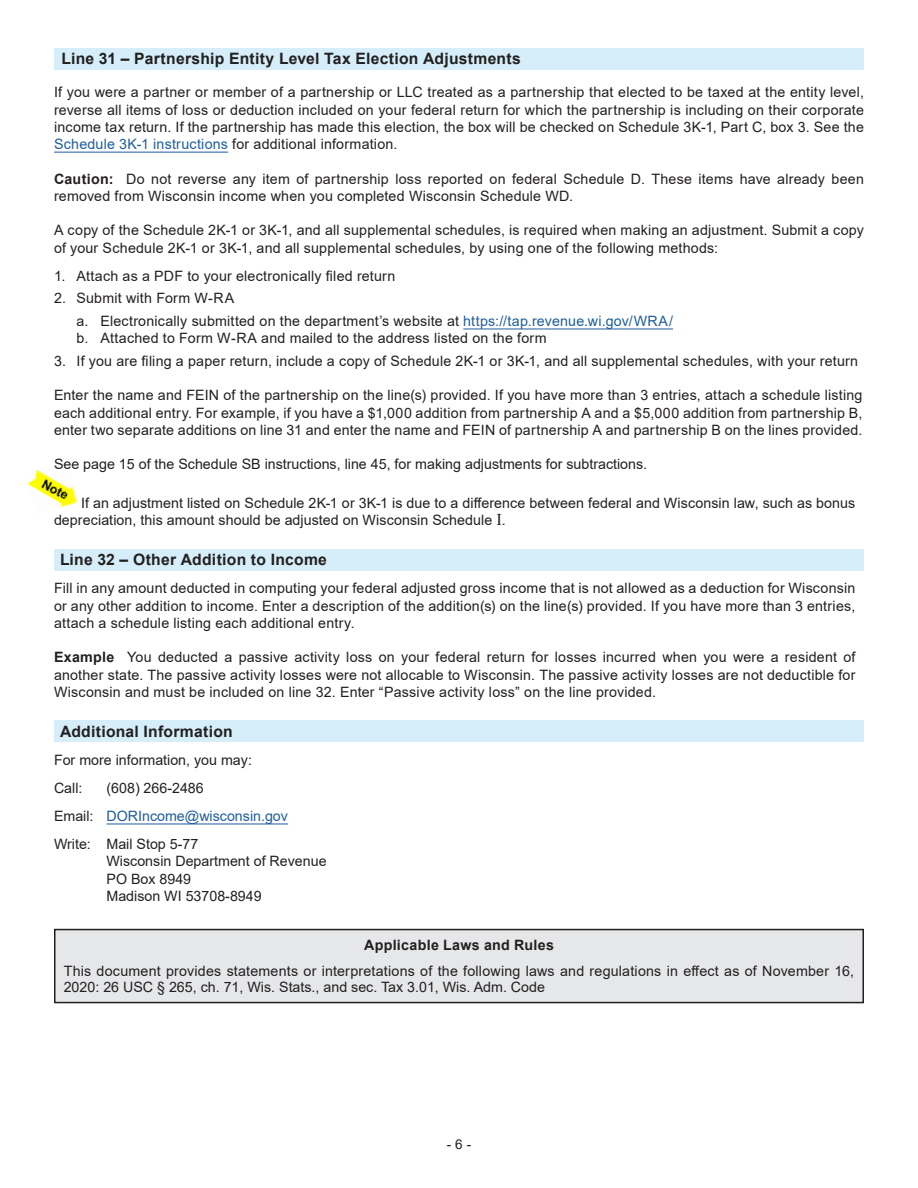
<style>
.page{position:relative;width:918px;height:1188px;background:#fff}
.page>*{position:absolute;margin:0;border:0;box-sizing:border-box;transform-origin:0 0}
.heading_1{font:700 15.6px "Arial";letter-spacing:.015em;color:#221f1f}
.Body_Text{font:700 15.6px "Arial";letter-spacing:.015em;color:#221f1f}
.Body_Text-2{font:14.25px/17.2px "Arial";letter-spacing:.01em;color:#221f1f;text-align:justify}
.Body_Text-3{font:14.25px/17.2px "Arial";letter-spacing:.01em;color:#231f20}
.heading_1-2{font:14.25px/17.2px "Arial";letter-spacing:.015em;color:#231f20}
.t1{font:14.25px "Arial";color:#1f5e9e}
.t2{font:700 14.25px "Arial";letter-spacing:.02em;color:#231f20}
.t3{font:13.5px "Arial";color:#231f20}
.s1{color:#1f5e9e}
.s2{font-weight:700}
.s3{font-family:"Times New Roman";font-size:16.5px}
.s4{color:#231f20}
</style>
<div class="page">
<img style="left:27px;top:469px;width:51px;height:39px">
<div style="left:54px;top:720px;width:810px;height:22px;background:#d5eef9"></div>
<div style="left:54px;top:549px;width:810px;height:22px;background:#d5eef9"></div>
<div style="left:54px;top:49px;width:810px;height:21px;background:#d5eef9"></div>
<hr style="left:54px;top:152px;width:174px;height:1px;background:#1f5e9e">
<hr style="left:463px;top:329px;width:210px;height:1px;background:#1f5e9e">
<hr style="left:106px;top:824px;width:182px;height:1px;background:#1f5e9e">
<div style="left:55px;top:930px;width:808px;height:73px;background:#e6e7e9"></div>
<div style="left:54px;top:929px;width:810px;height:74px;border:2px solid #231f20"></div>
<p class="heading_1" style="left:62px;top:48px;width:461px">Line 31 – Partnership Entity Level Tax Election Adjustments</p>
<p class="Body_Text-2" style="left:54px;top:84px;width:812px">If you were a partner or member of a partnership or LLC treated as a partnership that elected to be taxed at the entity level, reverse all items of loss or deduction included on your federal return for which the partnership is including on their corporate income tax return. If the partnership has made this election, the box will be checked on Schedule 3K-1, Part C, box 3. See the <span class="s1">Schedule 3K-1 instructions</span> for additional information.</p>
<p class="heading_1-2" style="left:54px;top:170px;width:811px"><span class="s2">Caution:</span> Do not reverse any item of partnership loss reported on federal Schedule D. These items have already been removed from Wisconsin income when you completed Wisconsin Schedule WD.</p>
<p class="heading_1-2" style="left:54px;top:222px;width:811px">A copy of the Schedule 2K-1 or 3K-1, and all supplemental schedules, is required when making an adjustment. Submit a copy of your Schedule 2K-1 or 3K-1, and all supplemental schedules, by using one of the following methods:</p>
<p class="Body_Text-3" style="left:54px;top:267px;width:343px">1. Attach as a PDF to your electronically filed return</p>
<p class="Body_Text-3" style="left:54px;top:290px;width:182px">2. Submit with Form W-RA</p>
<p class="Body_Text-3" style="left:77px;top:312px;width:598px">a. Electronically submitted on the department’s website at <span class="s1">https://tap.revenue.wi.gov/WRA/</span></p>
<p class="Body_Text-3" style="left:77px;top:330px;width:472px">b. Attached to Form W-RA and mailed to the address listed on the form</p>
<p class="Body_Text-3" style="left:54px;top:352px;width:806px">3. If you are filing a paper return, include a copy of Schedule 2K-1 or 3K-1, and all supplemental schedules, with your return</p>
<p class="Body_Text-3" style="left:54px;top:387px;width:810px;text-align:justify">Enter the name and FEIN of the partnership on the line(s) provided. If you have more than 3 entries, attach a schedule listing each additional entry. For example, if you have a $1,000 addition from partnership A and a $5,000 addition from partnership B, enter two separate additions on line 31 and enter the name and FEIN of partnership A and partnership B on the lines provided.</p>
<p class="Body_Text-3" style="left:54px;top:456px;width:595px">See page 15 of the Schedule SB instructions, line 45, for making adjustments for subtractions.</p>
<p class="Body_Text-2" style="left:54px;top:495px;width:803px;text-indent:27px">If an adjustment listed on Schedule 2K-1 or 3K-1 is due to a difference between federal and Wisconsin law, such as bonus depreciation, this amount should be adjusted on Wisconsin Schedule <span class="s3">I</span>.</p>
<p class="heading_1" style="left:60px;top:549px;width:269px">Line 32 – Other Addition to Income</p>
<p class="Body_Text-2" style="left:54px;top:580px;width:803px">Fill in any amount deducted in computing your federal adjusted gross income that is not allowed as a deduction for Wisconsin or any other addition to income. Enter a description of the addition(s) on the line(s) provided. If you have more than 3 entries, attach a schedule listing each additional entry.</p>
<p class="Body_Text-2" style="left:54px;top:649px;width:803px"><span class="s2">Example</span> You deducted a passive activity loss on your federal return for losses incurred when you were a resident of another state. The passive activity losses were not allocable to Wisconsin. The passive activity losses are not deductible for Wisconsin and must be included on line 32. Enter “Passive activity loss” on the line provided.</p>
<p class="Body_Text" style="left:60px;top:720px;width:174px">Additional Information</p>
<p class="Body_Text-3" style="left:54px;top:751px;width:199px">For more information, you may:</p>
<p class="Body_Text-3" style="left:54px;top:779px;width:30px">Call:</p>
<p class="Body_Text-3" style="left:106px;top:779px;width:99px">(608) 266-2486</p>
<p class="t1" style="left:54px;top:806px;width:236px"><span class="s4">Email:</span> DORIncome@wisconsin.gov</p>
<p class="Body_Text-3" style="left:54px;top:835px;width:146px">Write: Mail Stop 5-77</p>
<p class="Body_Text-3" style="left:106px;top:853px;width:222px">Wisconsin Department of Revenue<br>PO Box 8949</p>
<p class="Body_Text-3" style="left:106px;top:887px;width:157px">Madison WI 53708-8949</p>
<p class="t2" style="left:364px;top:935px;width:191px">Applicable Laws and Rules</p>
<p class="Body_Text-3" style="left:64px;top:963px;width:792px;line-height:15.8px">This document provides statements or interpretations of the following laws and regulations in effect as of November 16,<br>2020: 26 USC § 265, ch. 71, Wis. Stats., and sec. Tax 3.01, Wis. Adm. Code</p>
<p class="t3" style="left:447px;top:1135px;width:26px">- 6 -</p>
</div>
